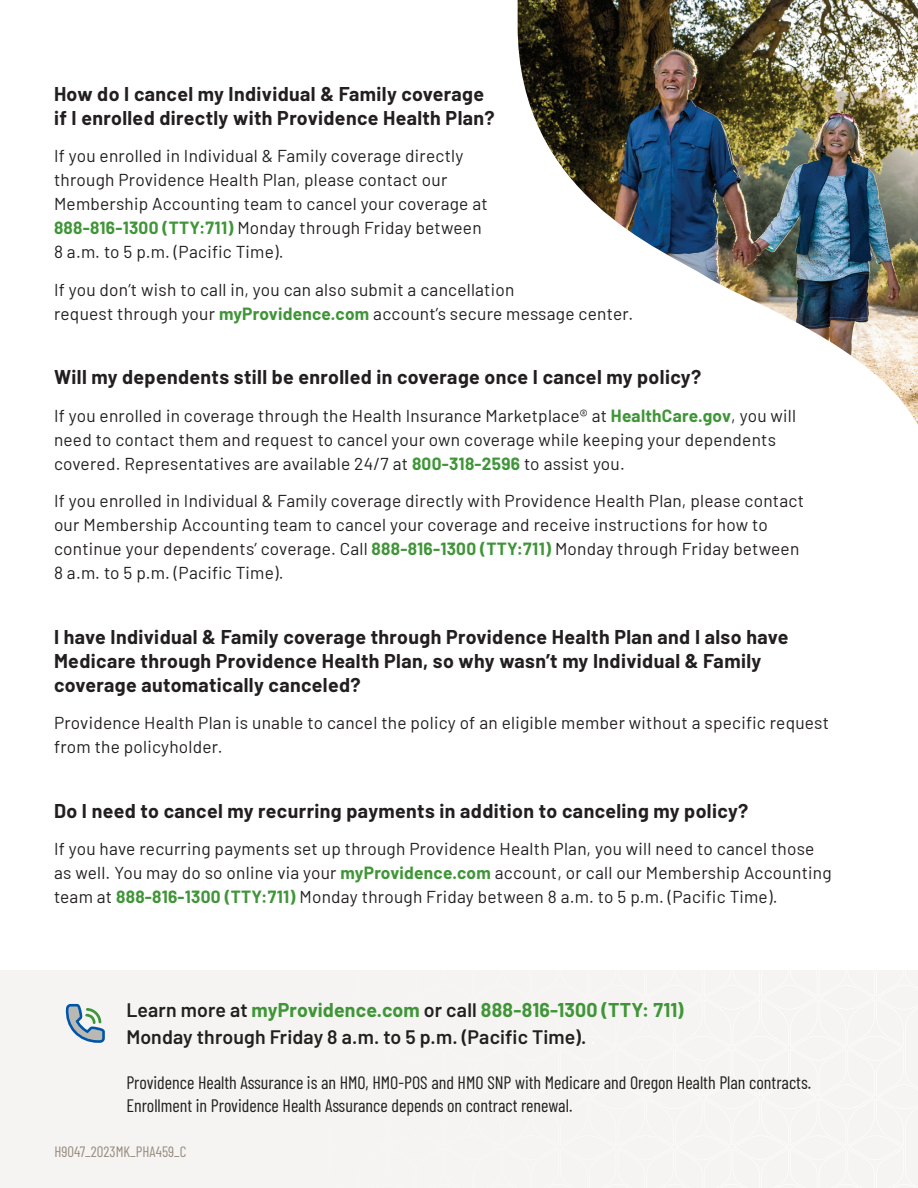
<style>
.page{position:relative;width:918px;height:1188px;background:#fff}
.page>*{position:absolute;margin:0;border:0;box-sizing:border-box;transform-origin:0 0}
.t1{font:700 19.5px/24px "Barlow";letter-spacing:.02em;color:#231f20}
.t2{font:600 19.5px/27px "Barlow";letter-spacing:.01em;color:#231f20}
.t3{font:18px/22.5px "Barlow Condensed";color:#231f20}
.t4{font:17.25px/24px "Barlow";letter-spacing:.015em;color:#231f20}
.t5{font:15px "Barlow Condensed";color:#978c7e}
.s1{font-weight:700;color:#3f9537}
.s2{font-weight:400;color:#fff}
</style>
<div class="page">
<div style="left:0;top:971px;width:918px;height:217px;background:#f5f4f2"></div>
<svg style="left:65px;top:1004px;width:40px;height:39px"></svg>
<img style="left:518px;top:0;width:400px;height:425px">
<h2 class="t1" style="left:54px;top:80px;width:442px">How do I cancel my Individual &amp; Family coverage if I enrolled directly with Providence Health Plan?</h2>
<p class="t4" style="left:54px;top:143px;width:435px">If you enrolled in Individual &amp; Family coverage directly through Providence Health Plan, please contact our Membership Accounting team to cancel your coverage at <span class="s1">888-816-1300 (TTY:711)</span> Monday through Friday between 8 a.m. to 5 p.m. (Pacific Time).</p>
<p class="t4" style="left:54px;top:276px;width:581px">If you don’t wish to call in, you can also submit a cancellation<br>request through your <span class="s1">myProvidence.com</span> account’s secure message center.</p>
<h2 class="t1" style="left:54px;top:364px;width:649px">Will my dependents still be enrolled in coverage once I cancel my policy?</h2>
<p class="t4" style="left:54px;top:402px;width:744px">If you enrolled in coverage through the Health Insurance Marketplace® at <span class="s1">HealthCare.gov</span>, you will need to contact them and request to cancel your own coverage while keeping your dependents covered. Representatives are available 24/7 at <span class="s1">800-318-2596</span> to assist you.</p>
<p class="t4" style="left:54px;top:488px;width:752px">If you enrolled in Individual &amp; Family coverage directly with Providence Health Plan, please contact our Membership Accounting team to cancel your coverage and receive instructions for how to continue your dependents’ coverage. Call <span class="s1">888-816-1300 (TTY:711)</span> Monday through Friday between 8 a.m. to 5 p.m. (Pacific Time).</p>
<h3 class="t1" style="left:54px;top:623px;width:736px">I have Individual &amp; Family coverage through Providence Health Plan and I also have<br>Medicare through Providence Health Plan, so why wasn’t my Individual &amp; Family coverage automatically canceled?</h3>
<p class="t4" style="left:54px;top:710px;width:777px">Providence Health Plan is unable to cancel the policy of an eligible member without a specific request from the policyholder.</p>
<h2 class="t1" style="left:54px;top:797px;width:696px">Do I need to cancel my recurring payments in addition to canceling my policy?</h2>
<p class="t4" style="left:54px;top:836px;width:779px">If you have recurring payments set up through Providence Health Plan, you will need to cancel those as well. You may do so online via your <span class="s1">myProvidence.com</span> account, or call our Membership Accounting team at <span class="s1">888-816-1300 (TTY:711)</span> Monday through Friday between 8 a.m. to 5 p.m. (Pacific Time).</p>
<h3 class="t2" style="left:126px;top:995px;width:559px">Learn more at <span class="s1">myProvidence.com</span> or call <span class="s1">888-816-1300 (TTY: 711)<br></span>Monday through Friday 8 a.m. to 5 p.m. (Pacific Time). <span class="s2">.</span></h3>
<p class="t3" style="left:126px;top:1070px;width:686px">Providence Health Assurance is an HMO, HMO‐POS and HMO SNP with Medicare and Oregon Health Plan contracts.<br>Enrollment in Providence Health Assurance depends on contract renewal.</p>
<p class="t5" style="left:54px;top:1141px;width:134px">H9047_2023MK_PHA459_C</p>
</div>
